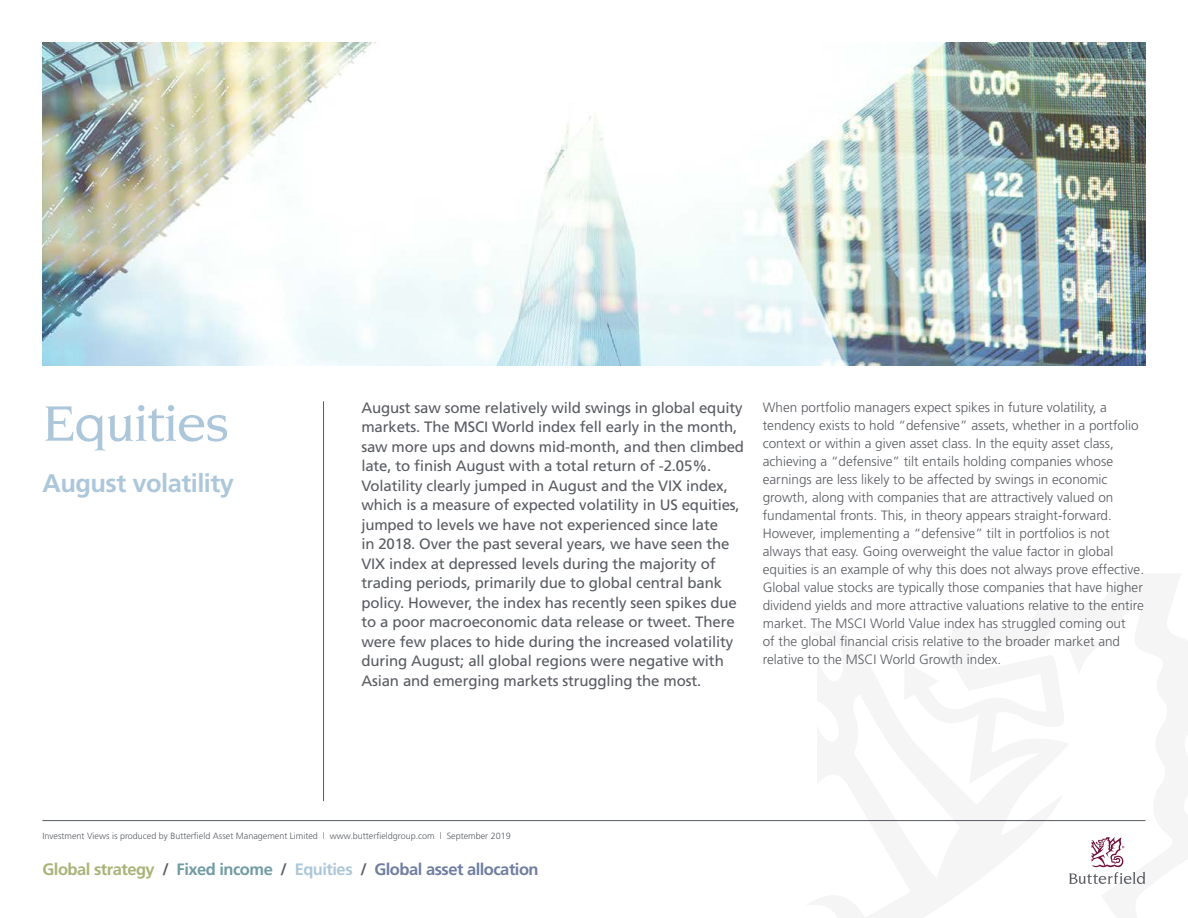
<style>
.page{position:relative;width:1188px;height:918px;background:#fff}
.page>*{position:absolute;margin:0;border:0;box-sizing:border-box;transform-origin:0 0}
.t1{font:500 54px "ITC Novarese";letter-spacing:-.03em;color:#adc7da}
.t2{font:700 25.5px "Frutiger";letter-spacing:-.02em;color:#adc7da}
.t3{font:700 16.5px "Frutiger";letter-spacing:-.03em;color:#6f7ea0}
.t4{font:15px/19.5px "Frutiger";letter-spacing:-.01em;color:#585b61}
.t5{font:300 13.5px/18px "Frutiger";color:#585b61}
.t6{font:300 9px "Frutiger";color:#585b61}
.s1{color:#a9b378}
.s2{color:#585b61}
.s3{color:#719ca3}
.s4{color:#adc7da}
</style>
<div class="page">
<hr style="left:323px;top:401px;width:1px;height:400px;background:#585b61">
<hr style="left:43px;top:820px;width:1102px;height:1px;background:#585b61">
<svg style="left:1069px;top:837px;width:76px;height:47px"></svg>
<img style="left:43px;top:43px;width:1102px;height:323px">
<h1 class="t1" style="left:43px;top:393px;width:188px">Equities</h1>
<h2 class="t2" style="left:43px;top:469px;width:193px">August volatility</h2>
<p class="t4" style="left:361px;top:398px;width:384px">August saw some relatively wild swings in global equity markets. The MSCI World index fell early in the month, saw more ups and downs mid-month, and then climbed late, to finish August with a total return of -2.05%.<br>Volatility clearly jumped in August and the VIX index, which is a measure of expected volatility in US equities, jumped to levels we have not experienced since late<br>in 2018. Over the past several years, we have seen the VIX index at depressed levels during the majority of trading periods, primarily due to global central bank policy. However, the index has recently seen spikes due to a poor macroeconomic data release or tweet. There were few places to hide during the increased volatility during August; all global regions were negative with Asian and emerging markets struggling the most.</p>
<p class="t5" style="left:763px;top:398px;width:383px">When portfolio managers expect spikes in future volatility, a tendency exists to hold “defensive” assets, whether in a portfolio context or within a given asset class. In the equity asset class, achieving a “defensive” tilt entails holding companies whose earnings are less likely to be affected by swings in economic growth, along with companies that are attractively valued on fundamental fronts. This, in theory appears straight-forward.<br>However, implementing a “defensive” tilt in portfolios is not always that easy. Going overweight the value factor in global equities is an example of why this does not always prove effective.<br>Global value stocks are typically those companies that have higher dividend yields and more attractive valuations relative to the entire market. The MSCI World Value index has struggled coming out<br>of the global financial crisis relative to the broader market and relative to the MSCI World Growth index.</p>
<p class="t6" style="left:43px;top:830px;width:470px">Investment Views is produced by Butterfield Asset Management Limited l www.butterfieldgroup.com l September 2019</p>
<p class="t3" style="left:43px;top:860px;width:498px"><span class="s1">Global strategy</span> <span class="s2">/</span> <span class="s3">Fixed income</span> <span class="s2">/</span> <span class="s4">Equities</span> <span class="s2">/</span> Global asset allocation</p>
</div>
